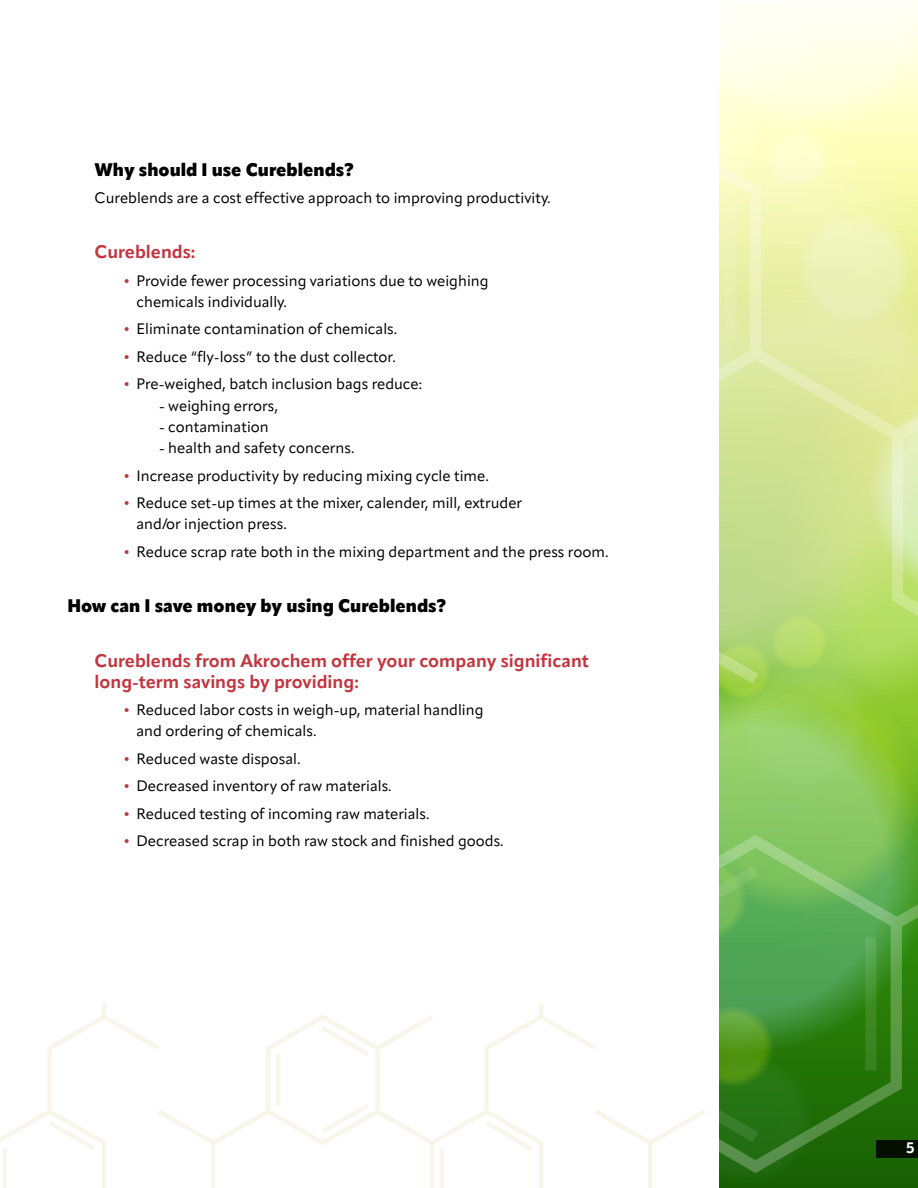
<style>
.page{position:relative;width:918px;height:1188px;background:#fff}
.page>*{position:absolute;margin:0;border:0;box-sizing:border-box;transform-origin:0 0}
.t1{font:700 18px/21px "Apparat";color:#c3343e}
.t2{font:900 18px "Apparat";color:#000}
.t3{font:15px/21px "Apparat";color:#000}
.t4{font:700 15px "Apparat";color:#fff}
.s1{color:#c3343e}
</style>
<div class="page">
<svg style="left:0;top:1003px;width:705px;height:185px"></svg>
<hr style="left:3px;top:1149px;width:4px;height:39px;background:#f9f5eb">
<svg style="left:719px;top:6px;width:199px;height:1182px;background:#a8cd7a"></svg>
<div style="left:876px;top:1140px;width:42px;height:17px;background:#040f00"></div>
<p class="t2" style="left:94px;top:158px;width:261px">Why should I use Cureblends?</p>
<p class="t3" style="left:94px;top:187px;width:458px">Cureblends are a cost effective approach to improving productivity.</p>
<p class="t1" style="left:94px;top:241px;width:102px">Cureblends:</p>
<p class="t3" style="left:136px;top:270px;width:354px;text-indent:-14px"><span class="s1">•</span> Provide fewer processing variations due to weighing chemicals individually.</p>
<p class="t3" style="left:123px;top:318px;width:276px"><span class="s1">•</span> Eliminate contamination of chemicals.</p>
<p class="t3" style="left:123px;top:346px;width:274px"><span class="s1">•</span> Reduce “fly-loss” to the dust collector.</p>
<p class="t3" style="left:123px;top:373px;width:301px"><span class="s1">•</span> Pre-weighed, batch inclusion bags reduce:</p>
<p class="t3" style="left:159px;top:395px;width:121px">- weighing errors,</p>
<p class="t3" style="left:159px;top:416px;width:111px">- contamination</p>
<p class="t3" style="left:159px;top:438px;width:197px">- health and safety concerns.</p>
<p class="t3" style="left:123px;top:465px;width:367px"><span class="s1">•</span> Increase productivity by reducing mixing cycle time.</p>
<p class="t3" style="left:136px;top:493px;width:387px;text-indent:-14px"><span class="s1">•</span> Reduce set-up times at the mixer, calender, mill, extruder and/or injection press.</p>
<p class="t3" style="left:123px;top:541px;width:487px"><span class="s1">•</span> Reduce scrap rate both in the mixing department and the press room.</p>
<p class="t2" style="left:68px;top:594px;width:381px">How can I save money by using Cureblends?</p>
<p class="t1" style="left:94px;top:650px;width:496px">Cureblends from Akrochem offer your company significant long-term savings by providing:</p>
<p class="t3" style="left:136px;top:700px;width:349px;text-indent:-14px"><span class="s1">•</span> Reduced labor costs in weigh-up, material handling and ordering of chemicals.</p>
<p class="t3" style="left:123px;top:748px;width:179px"><span class="s1">•</span> Reduced waste disposal.</p>
<p class="t3" style="left:123px;top:776px;width:270px"><span class="s1">•</span> Decreased inventory of raw materials.</p>
<p class="t3" style="left:123px;top:803px;width:308px"><span class="s1">•</span> Reduced testing of incoming raw materials.</p>
<p class="t3" style="left:123px;top:831px;width:382px"><span class="s1">•</span> Decreased scrap in both raw stock and finished goods.</p>
<p class="t4" style="left:906px;top:1139px;width:10px">5</p>
</div>
